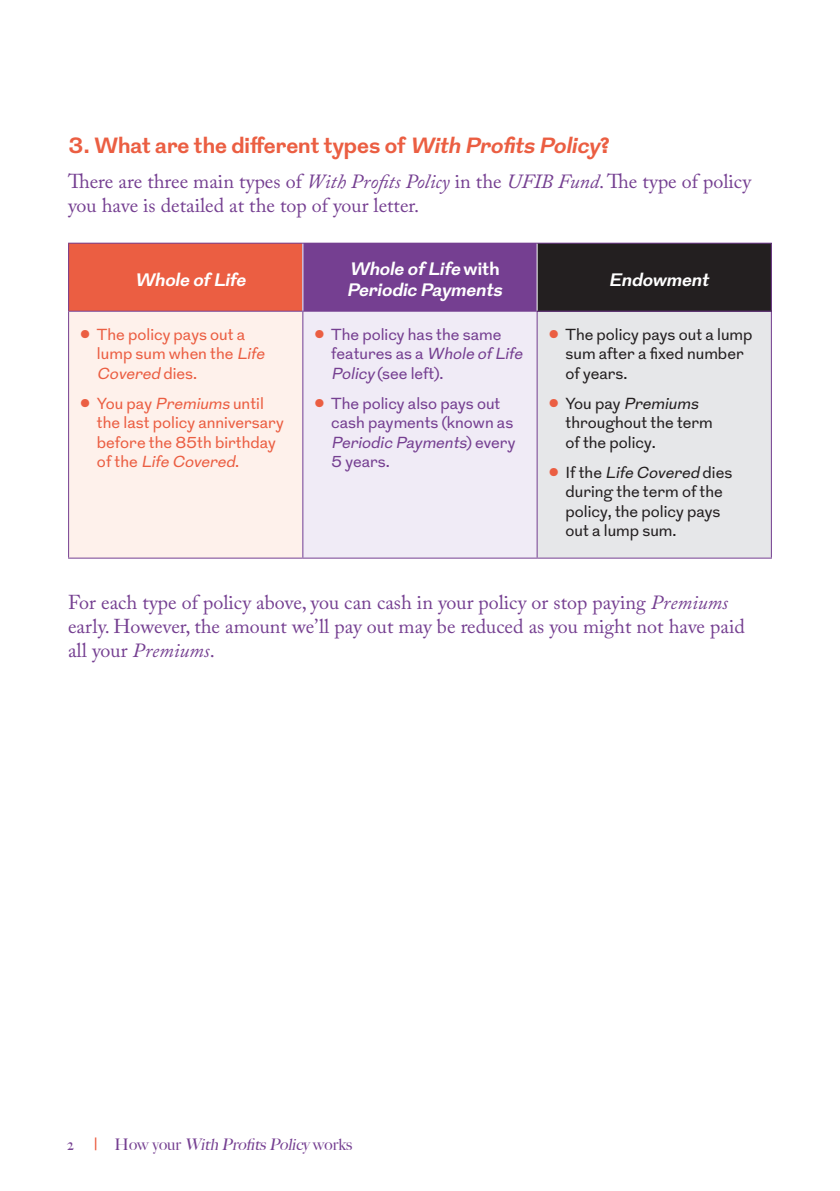
<style>
.page{position:relative;width:840px;height:1191px;background:#fff}
.page>*{position:absolute;margin:0;border:0;box-sizing:border-box;transform-origin:0 0}
.t1{font:700 22px "Grot";color:#eb5e42}
.t2{font:20px/24px "Adobe Caslon Pro";color:#753f91}
.t3{font:italic 700 18px/21.6px "Grot";color:#fff}
.t4{font:16px/19.2px "Grot";color:#231f20}
.t5{font:16px/19.2px "Grot";color:#eb5e42}
.t6{font:16px/19.2px "Grot";color:#753f91}
.t7{font:italic 16px "Big Caslon Medium 2";color:#753f91}
.t8{font:500 16px "Big Caslon";color:#753f91}
.s1{font-family:"Grot Bold 2";font-weight:400}
.s2{font-style:italic}
.s3{font-family:"Grot Bold 2";font-weight:400;font-style:italic}
.s4{font-family:"Adobe Caslon Pro Regular 2"}
.s5{font-style:normal}
.s6{font-size:28px}
.s7{font-size:28px;color:#eb5e42}
.s8{font-family:"Big Caslon";font-weight:500;font-style:normal;color:#eb5e42}
.s9{font-family:"Big Caslon";font-weight:500;font-style:normal}
</style>
<div class="page">
<div style="left:69px;top:243px;width:234px;height:68px;background:#eb5e42"></div>
<div style="left:303px;top:243px;width:234px;height:68px;background:#753f91"></div>
<div style="left:69px;top:311px;width:234px;height:247px;background:#fef1eb"></div>
<div style="left:303px;top:311px;width:234px;height:247px;background:#f0ebf6"></div>
<div style="left:537px;top:311px;width:234px;height:247px;background:#e6e7e9"></div>
<div style="left:537px;top:243px;width:234px;height:68px;background:#231f20"></div>
<hr style="left:68px;top:243px;width:235px;height:1px;background:#753f91">
<hr style="left:68px;top:244px;width:1px;height:67px;background:#753f91">
<hr style="left:537px;top:243px;width:234px;height:1px;background:#753f91">
<hr style="left:770px;top:244px;width:1px;height:67px;background:#753f91">
<hr style="left:68px;top:311px;width:235px;height:1px;background:#753f91">
<hr style="left:68px;top:312px;width:1px;height:245px;background:#753f91">
<hr style="left:303px;top:311px;width:234px;height:1px;background:#753f91">
<hr style="left:302px;top:312px;width:1px;height:245px;background:#753f91">
<hr style="left:537px;top:311px;width:234px;height:1px;background:#753f91">
<hr style="left:536px;top:312px;width:1px;height:245px;background:#753f91">
<hr style="left:770px;top:312px;width:1px;height:245px;background:#753f91">
<hr style="left:536px;top:244px;width:1px;height:67px;background:#fff">
<hr style="left:302px;top:244px;width:1px;height:67px;background:#fff">
<hr style="left:68px;top:557px;width:235px;height:1px;background:#753f91">
<hr style="left:303px;top:557px;width:234px;height:1px;background:#753f91">
<hr style="left:537px;top:557px;width:234px;height:1px;background:#753f91">
<h2 class="t1" style="left:68px;top:130px;width:543px">3. Wha<span class="s1">t are the dif</span>erent types of <span class="s2">With Pro</span><span class="s3">fts P</span><span class="s2">olicy</span>?</h2>
<p class="t2" style="left:68px;top:169px;width:684px"><span class="s4">Ter</span>e are three main types of <span class="s2">With Profts Policy</span> in the <span class="s2">UFIB Fund</span>. <span class="s4">Te t</span>ype of policy you have is detailed at the top of your letter.</p>
<p class="t3" style="left:135px;top:270px;width:117px">Whole of Life</p>
<p class="t3" style="left:347px;top:259px;width:161px">Whole of Life <span class="s5">w i t h<br></span>Periodic Payments</p>
<p class="t3" style="left:608px;top:270px;width:106px">Endowment</p>
<p class="t5" style="left:97px;top:326px;width:173px;text-indent:-17px"><span class="s6">•</span> The policy pays out a lump sum when the <span class="s2">Life<br>Covered</span> d i e s .</p>
<p class="t5" style="left:97px;top:395px;width:188px;text-indent:-17px"><span class="s6">•</span> You pay <span class="s2">Premiums</span> until the last policy anniversary before the 85th birthday o f t h e <span class="s2">Life Covered</span>.</p>
<p class="t6" style="left:331px;top:326px;width:197px;text-indent:-17px"><span class="s7">•</span> The policy has the same features as a <span class="s2">Whole ofLife<br>Policy</span> (see left).</p>
<p class="t6" style="left:331px;top:395px;width:185px;text-indent:-17px"><span class="s7">•</span> The policy also pays out cash payments (known as<br><span class="s2">Periodic Payments</span>) e v e ry<br>5 years.</p>
<p class="t4" style="left:565px;top:326px;width:188px;text-indent:-17px"><span class="s7">•</span> The policy pays out a lump sum after a fxed number of years.</p>
<p class="t4" style="left:565px;top:395px;width:149px;text-indent:-17px"><span class="s7">•</span> Yo u p ay <span class="s2">Premiums </span>throughout the term of the policy.</p>
<p class="t4" style="left:565px;top:463px;width:168px;text-indent:-17px"><span class="s7">•</span> I f t h e <span class="s2">Life Covered</span> d i e s during the term of the policy, the policy pays out a lump sum.</p>
<p class="t2" style="left:68px;top:590px;width:677px">For each type of policy above, you can cash in your policy or stop paying <span class="s2">Premiums </span>early. However, the amount we’ll pay out may be reduced as you might not have paid all your <span class="s2">Premiums</span>.</p>
<p class="t8" style="left:67px;top:1131px;width:8px">2</p>
<p class="t7" style="left:94px;top:1131px;width:260px"><span class="s8">|</span> <span class="s9">H o w y o u r</span> With ProfitsPolicy <span class="s5">w o r k s</span></p>
</div>
